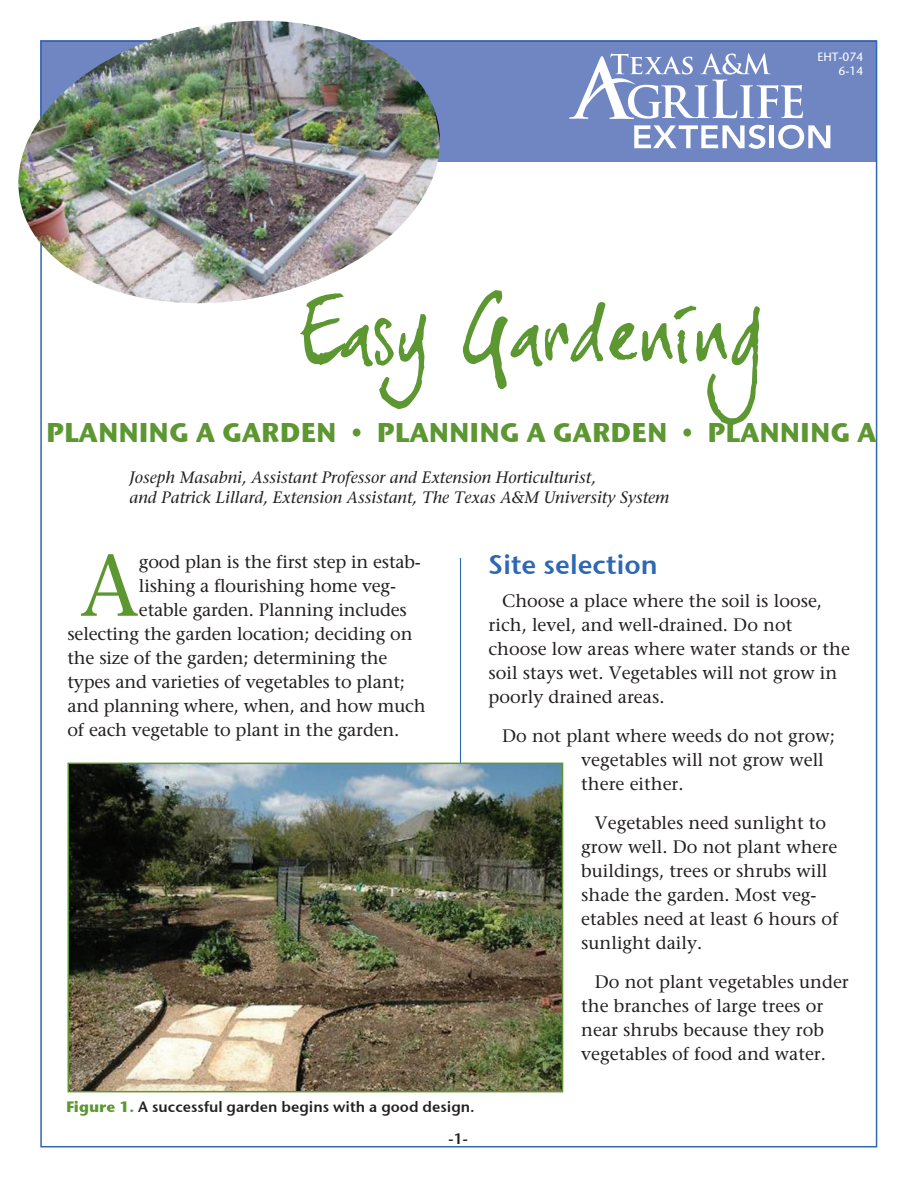
<style>
.page{position:relative;width:918px;height:1188px;background:#fff}
.page>*{position:absolute;margin:0;border:0;box-sizing:border-box;transform-origin:0 0}
.Paragraf_indent{font:86.55px "Stone Serif";color:#5c9731}
.t1{font:81.75px "joe Hand 3";color:#5c9731;scale:1.1 1}
.t2{font:700 27px "Stone Sans ITC";color:#5c9731}
.Subhed_paragraphs_sp{font:27px "Stone Sans Sem ITCTT Semi";color:#2e67b2}
.Paragraf_indent-2{font:18px/24px "Stone Serif";color:#231f20}
.AUTHOR{font:italic 16.5px/19.8px "Stone Serif";color:#231f20}
.t3{font:15px "Stone Sans Sem ITCTT Semi";color:#231f20}
.t4{font:12px "Stone Sans";color:#fff}
.s1{font-family:"Stone Sans ITC";font-weight:700;color:#5c9731}
</style>
<div class="page">
<div style="left:40px;top:40px;width:837px;height:122px;background:#6f86c3"></div>
<hr style="left:460px;top:558px;width:1px;height:521px;background:#2e67b2">
<img style="left:18px;top:21px;width:434px;height:298px">
<img style="left:71px;top:766px;width:489px;height:323px">
<div style="left:68px;top:763px;width:495px;height:329px;border:2px solid #5c9731"></div>
<svg style="left:569px;top:53px;width:234px;height:66px"></svg>
<svg style="left:634px;top:125px;width:131px;height:24px"></svg>
<hr style="left:770px;top:125px;width:4px;height:23px;background:#fff">
<svg style="left:778px;top:125px;width:52px;height:24px"></svg>
<p class="t4" style="left:818px;top:50px;width:47px">EHT-074</p>
<p class="t4" style="left:839px;top:64px;width:26px">6-14</p>
<p class="t1" style="left:303px;top:283px;width:421px">Easy Gardening</p>
<p class="t2" style="left:46px;top:408px;width:832px">PLANNING A GARDEN • PLANNING A GARDEN • PLANNING A</p>
<p class="AUTHOR" style="left:129px;top:468px;width:541px">Joseph Masabni, Assistant Professor and Extension Horticulturist,<br>and Patrick Lillard, Extension Assistant, The Texas A&amp;M University System</p>
<p class="Paragraf_indent" style="left:80px;top:533px;width:61px">A</p>
<p class="Paragraf_indent-2" style="left:139px;top:549px;width:283px">good plan is the first step in estab-</p>
<p class="Paragraf_indent-2" style="left:139px;top:573px;width:259px">lishing a flourishing home veg-</p>
<p class="Paragraf_indent-2" style="left:139px;top:597px;width:269px">etable garden. Planning includes</p>
<p class="Paragraf_indent-2" style="left:68px;top:621px;width:347px">selecting the garden location; deciding on</p>
<p class="Paragraf_indent-2" style="left:68px;top:645px;width:321px">the size of the garden; determining the</p>
<p class="Paragraf_indent-2" style="left:68px;top:669px;width:339px">types and varieties of vegetables to plant;</p>
<p class="Paragraf_indent-2" style="left:68px;top:693px;width:360px">and planning where, when, and how much</p>
<p class="Paragraf_indent-2" style="left:68px;top:717px;width:333px">of each vegetable to plant in the garden.</p>
<p class="t3" style="left:66px;top:1094px;width:410px"><span class="s1">Figure 1.</span> A successful garden begins with a good design.</p>
<p class="t3" style="left:449px;top:1127px;width:21px">-1-</p>
<p class="Subhed_paragraphs_sp" style="left:489px;top:542px;width:171px">Site selection</p>
<p class="Paragraf_indent-2" style="left:489px;top:588px;width:363px;text-indent:14px">Choose a place where the soil is loose, rich, level, and well-drained. Do not choose low areas where water stands or the soil stays wet. Vegetables will not grow in poorly drained areas.</p>
<p class="Paragraf_indent-2" style="left:581px;top:723px;width:255px;text-indent:-79px">Do not plant where weeds do not grow; vegetables will not grow well there either.</p>
<p class="Paragraf_indent-2" style="left:581px;top:810px;width:259px;text-indent:14px">Vegetables need sunlight to grow well. Do not plant where buildings, trees or shrubs will shade the garden. Most veg&shy;etables need at least 6 hours of sunlight daily.</p>
<p class="Paragraf_indent-2" style="left:581px;top:969px;width:269px;text-indent:14px">Do not plant vegetables under the branches of large trees or near shrubs because they rob vegetables of food and water.</p>
</div>
